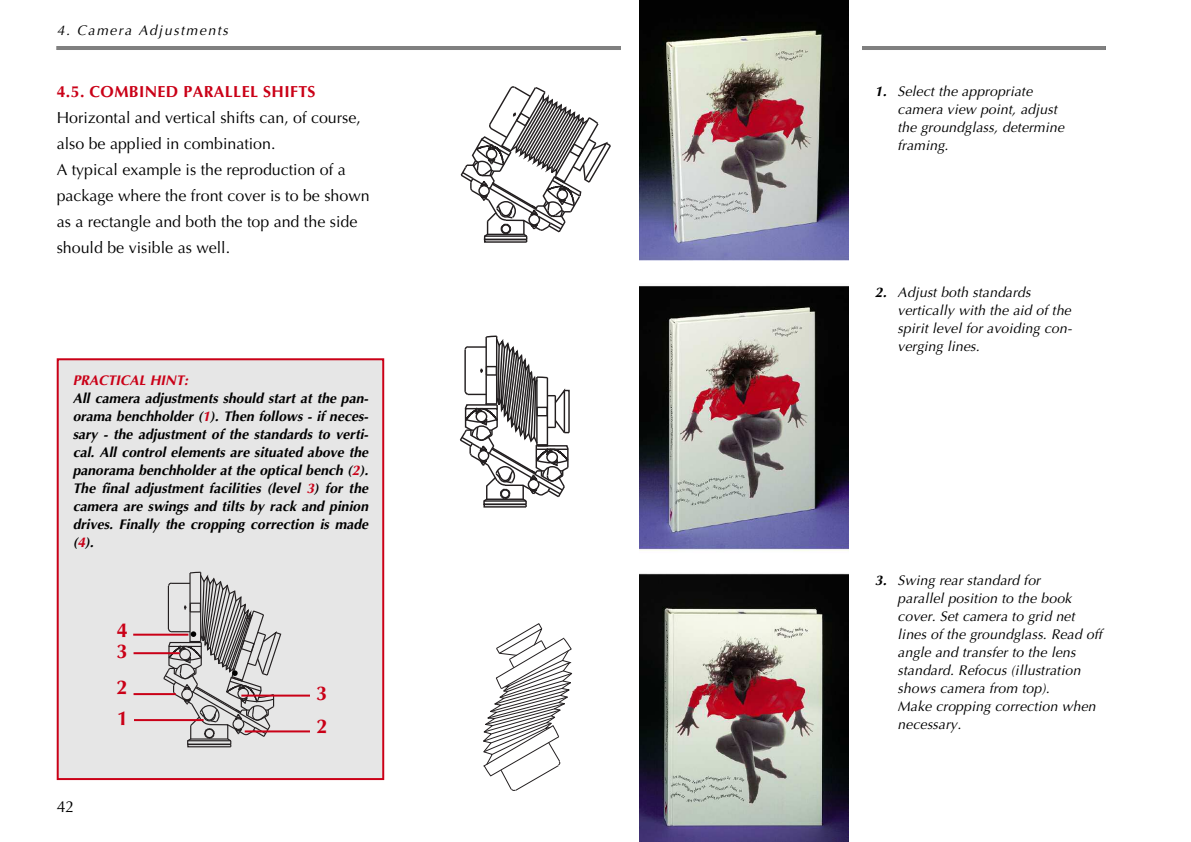
<style>
.page{position:relative;width:1191px;height:842px;background:#fff}
.page>*{position:absolute;margin:0;border:0;box-sizing:border-box;transform-origin:0 0}
.t1{font:700 20px "Optima CELT";color:#ca0017}
.t2{font:16px/26px "Optima CELT";color:#000}
.t3{font:700 16px "Optima CELT";letter-spacing:.02em;color:#ca0017}
.t4{font:italic 14px/18px "Optima CELT";letter-spacing:.01em;color:#000}
.t5{font:italic 700 14px/18px "Optima CELT";color:#000;text-align:justify}
.t6{font:italic 14px "Optima CELT";letter-spacing:.11em;color:#000}
.t7{font:italic 700 14px "Optima CELT";color:#ca0017}
.s1{color:#ca0017}
.s2{font-weight:700}
</style>
<div class="page">
<hr style="left:57px;top:46px;width:1049px;height:4px;background:#808080">
<div style="left:621px;top:0;width:241px;height:842px;background:#fff"></div>
<img style="left:639px;top:0;width:209px;height:842px">
<svg style="left:460px;top:86px;width:151px;height:157px"></svg>
<svg style="left:459px;top:335px;width:111px;height:172px"></svg>
<svg style="left:483px;top:623px;width:90px;height:168px"></svg>
<div style="left:59px;top:360px;width:323px;height:418px;background:#e6e6e6"></div>
<div style="left:57px;top:358px;width:327px;height:422px;border:2px solid #ca0017"></div>
<hr style="left:134px;top:719px;width:70px;height:2px;background:#ca0017">
<hr style="left:134px;top:693px;width:42px;height:2px;background:#ca0017">
<hr style="left:245px;top:730px;width:65px;height:2px;background:#ca0017">
<hr style="left:241px;top:695px;width:70px;height:2px;background:#ca0017">
<div style="left:310px;top:685px;width:23px;height:25px;background:#e6e6e6"></div>
<hr style="left:134px;top:652px;width:46px;height:2px;background:#ca0017">
<hr style="left:133px;top:634px;width:55px;height:2px;background:#ca0017">
<svg style="left:162px;top:571px;width:120px;height:176px"></svg>
<p class="t6" style="left:57px;top:25px;width:173px">4. Camera Adjustments</p>
<p class="t3" style="left:57px;top:85px;width:260px">4.5. COMBINED PARALLEL SHIFTS</p>
<p class="t2" style="left:57px;top:106px;width:314px">Horizontal and vertical shifts can, of course, also be applied in combination.<br>A typical example is the reproduction of a package where the front cover is to be shown as a rectangle and both the top and the side should be visible as well.</p>
<p class="t7" style="left:73px;top:374px;width:117px">PRACTICAL HINT:</p>
<p class="t5" style="left:73px;top:390px;width:297px">All camera adjustments should start at the pan&shy;orama benchholder (<span class="s1">1</span>). Then follows - if neces&shy;sary - the adjustment of the standards to verti&shy;cal. All control elements are situated above the panorama benchholder at the optical bench (<span class="s1">2</span>).<br>The final adjustment facilities (level <span class="s1">3</span>) for the camera are swings and tilts by rack and pinion drives. Finally the cropping correction is made (<span class="s1">4</span>).</p>
<h1 class="t1" style="left:117px;top:622px;width:13px">4</h1>
<p class="t2" style="left:57px;top:795px;width:19px">42</p>
<h1 class="t1" style="left:116px;top:643px;width:13px">3</h1>
<h1 class="t1" style="left:116px;top:679px;width:13px">2</h1>
<h1 class="t1" style="left:117px;top:710px;width:13px">1</h1>
<h1 class="t1" style="left:316px;top:685px;width:13px">3</h1>
<h1 class="t1" style="left:316px;top:718px;width:13px">2</h1>
<p class="t4" style="left:897px;top:83px;width:168px;text-indent:-23px"><span class="s2">1.</span> Select the appropriate camera view point, adjust the groundglass, determine framing.</p>
<p class="t4" style="left:897px;top:285px;width:176px;text-indent:-23px"><span class="s2">2.</span> Adjust both standards vertically with the aid of the spirit level for avoiding con&shy;verging lines.</p>
<p class="t4" style="left:897px;top:573px;width:206px;text-indent:-23px"><span class="s2">3.</span> Swing rear standard for<br>parallel position to the book cover. Set camera to grid net lines of the groundglass. Read off angle and transfer to the lens standard. Refocus (illustration shows camera from top).<br>Make cropping correction when necessary.</p>
</div>
